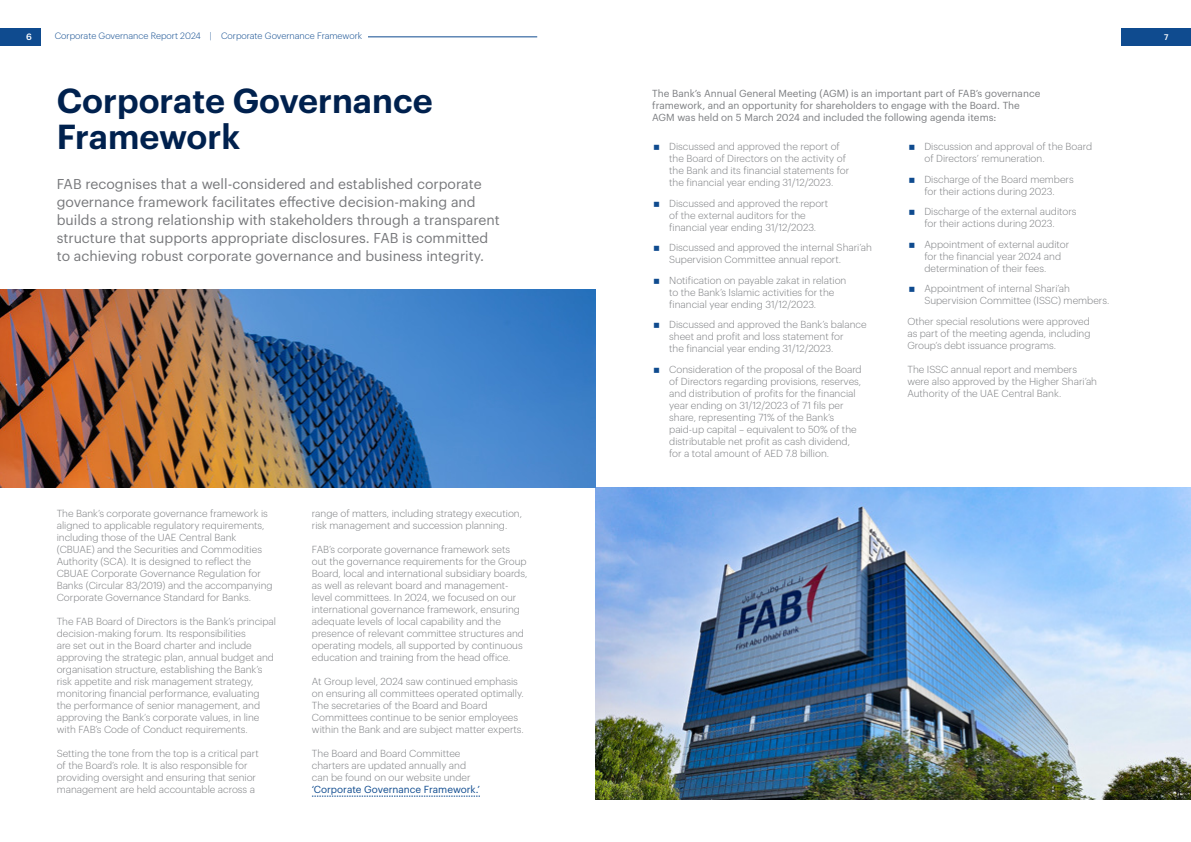
<style>
.page{position:relative;width:1191px;height:842px;background:#fff}
.page>*{position:absolute;margin:0;border:0;box-sizing:border-box;transform-origin:0 0}
.H1___Hed___Index_Mapping_L2{font:600 34px/36px "Graphik";color:#00214e}
.Text___Dek{font:14px/18px "Graphik";color:#77787b}
.Text___Bodycopy___10pt__Baseline{font:300 10px/12px "Graphik";color:#7c7e81}
.Text___Bodycopy___10pt__Baseline-2{font:10px/12px "Graphik";color:#7c7e81}
.t1{font:300 9px "Graphik";color:#0f4b8f}
.t2{font:500 9px "Graphik";color:#fff}
.t3{font:500 8px "Graphik";color:#fff}
.s1{font-weight:400;color:#0f4b8f}
</style>
<div class="page">
<div style="left:1121px;top:28px;width:70px;height:17px;background:#0f4b8f"></div>
<div style="left:0;top:28px;width:41px;height:17px;background:#0f4b8f"></div>
<hr style="left:145px;top:37px;width:392px;height:1px;background:#0f4b8f">
<div style="left:49px;top:26px;width:319px;height:21px;background:#fff"></div>
<img style="left:595px;top:488px;width:596px;height:311px">
<svg style="left:312px;top:796px;width:168px;height:1px"></svg>
<img style="left:0;top:290px;width:595px;height:198px">
<p class="t2" style="left:26px;top:30px;width:7px">6</p>
<p class="t1" style="left:55px;top:30px;width:309px">Corporate Governance Report 2024 | Corporate Governance Framework</p>
<p class="t3" style="left:1164px;top:31px;width:6px">7</p>
<p class="H1___Hed___Index_Mapping_L2" style="left:57px;top:80px;width:377px">Corporate Governance<br>Framework</p>
<p class="Text___Dek" style="left:57px;top:174px;width:444px">FAB recognises that a well-considered and established corporate governance framework facilitates effective decision-making and builds a strong relationship with stakeholders through a transparent structure that supports appropriate disclosures. FAB is committed to achieving robust corporate governance and business integrity.</p>
<p class="Text___Bodycopy___10pt__Baseline" style="left:57px;top:507px;width:217px">The Bank’s corporate governance framework is aligned to applicable regulatory requirements, including those of the UAE Central Bank (CBUAE) and the Securities and Commodities Authority (SCA). It is designed to reflect the CBUAE Corporate Governance Regulation for Banks (Circular 83/2019) and the accompanying Corporate Governance Standard for Banks.</p>
<p class="Text___Bodycopy___10pt__Baseline" style="left:57px;top:615px;width:221px">The FAB Board of Directors is the Bank’s principal decision-making forum. Its responsibilities<br>are set out in the Board charter and include approving the strategic plan, annual budget and organisation structure, establishing the Bank’s risk appetite and risk management strategy, monitoring financial performance, evaluating the performance of senior management, and approving the Bank’s corporate values, in line with FAB’s Code of Conduct requirements.</p>
<p class="Text___Bodycopy___10pt__Baseline" style="left:57px;top:747px;width:204px">Setting the tone from the top is a critical part of the Board’s role. It is also responsible for providing oversight and ensuring that senior management are held accountable across a</p>
<p class="Text___Bodycopy___10pt__Baseline" style="left:312px;top:507px;width:212px">range of matters, including strategy execution, risk management and succession planning.</p>
<p class="Text___Bodycopy___10pt__Baseline" style="left:312px;top:543px;width:217px">FAB’s corporate governance framework sets out the governance requirements for the Group Board, local and international subsidiary boards, as well as relevant board and management&shy;level committees. In 2024, we focused on our international governance framework, ensuring adequate levels of local capability and the presence of relevant committee structures and operating models, all supported by continuous education and training from the head office.</p>
<p class="Text___Bodycopy___10pt__Baseline" style="left:312px;top:675px;width:213px">At Group level, 2024 saw continued emphasis on ensuring all committees operated optimally.<br>The secretaries of the Board and Board Committees continue to be senior employees within the Bank and are subject matter experts.</p>
<p class="Text___Bodycopy___10pt__Baseline" style="left:312px;top:747px;width:169px">The Board and Board Committee charters are updated annually and can be found on our website under <span class="s1">‘Corporate Governance Framework.’</span></p>
<p class="Text___Bodycopy___10pt__Baseline-2" style="left:652px;top:87px;width:390px">The Bank’s Annual General Meeting (AGM) is an important part of FAB’s governance framework, and an opportunity for shareholders to engage with the Board. The<br>AGM was held on 5 March 2024 and included the following agenda items:</p>
<p class="Text___Bodycopy___10pt__Baseline" style="left:669px;top:140px;width:181px">Discussed and approved the report of the Board of Directors on the activity of the Bank and its financial statements for the financial year ending 31/12/2023.</p>
<p class="Text___Bodycopy___10pt__Baseline" style="left:669px;top:196px;width:160px">Discussed and approved the report of the external auditors for the financial year ending 31/12/2023.</p>
<p class="Text___Bodycopy___10pt__Baseline" style="left:669px;top:241px;width:204px">Discussed and approved the internal Shari’ah<br>Supervision Committee annual report.</p>
<p class="Text___Bodycopy___10pt__Baseline" style="left:669px;top:273px;width:179px">Notification on payable zakat in relation to the Bank’s Islamic activities for the financial year ending 31/12/2023.</p>
<p class="Text___Bodycopy___10pt__Baseline" style="left:669px;top:318px;width:199px">Discussed and approved the Bank’s balance sheet and profit and loss statement for<br>the financial year ending 31/12/2023.</p>
<p class="Text___Bodycopy___10pt__Baseline" style="left:669px;top:362px;width:194px">Consideration of the proposal of the Board of Directors regarding provisions, reserves, and distribution of profits for the financial year ending on 31/12/2023 of 71 fils per share, representing 71% of the Bank’s paid-up capital – equivalent to 50% of the distributable net profit as cash dividend, for a total amount of AED 7.8 billion.</p>
<p class="Text___Bodycopy___10pt__Baseline" style="left:924px;top:140px;width:169px">Discussion and approval of the Board of Directors’ remuneration.</p>
<p class="Text___Bodycopy___10pt__Baseline" style="left:924px;top:172px;width:151px">Discharge of the Board members for their actions during 2023.</p>
<p class="Text___Bodycopy___10pt__Baseline" style="left:924px;top:205px;width:154px">Discharge of the external auditors for their actions during 2023.</p>
<p class="Text___Bodycopy___10pt__Baseline" style="left:924px;top:237px;width:146px">Appointment of external auditor for the financial year 2024 and determination of their fees.</p>
<p class="Text___Bodycopy___10pt__Baseline" style="left:924px;top:282px;width:186px">Appointment of internal Shari’ah<br>Supervision Committee (ISSC) members.</p>
<p class="Text___Bodycopy___10pt__Baseline" style="left:907px;top:315px;width:185px;text-align:justify">Other special resolutions were approved as part of the meeting agenda, including Group‘s debt issuance programs.</p>
<p class="Text___Bodycopy___10pt__Baseline" style="left:907px;top:363px;width:191px">The ISSC annual report and members were also approved by the Higher Shari’ah<br>Authority of the UAE Central Bank.</p>
</div>
